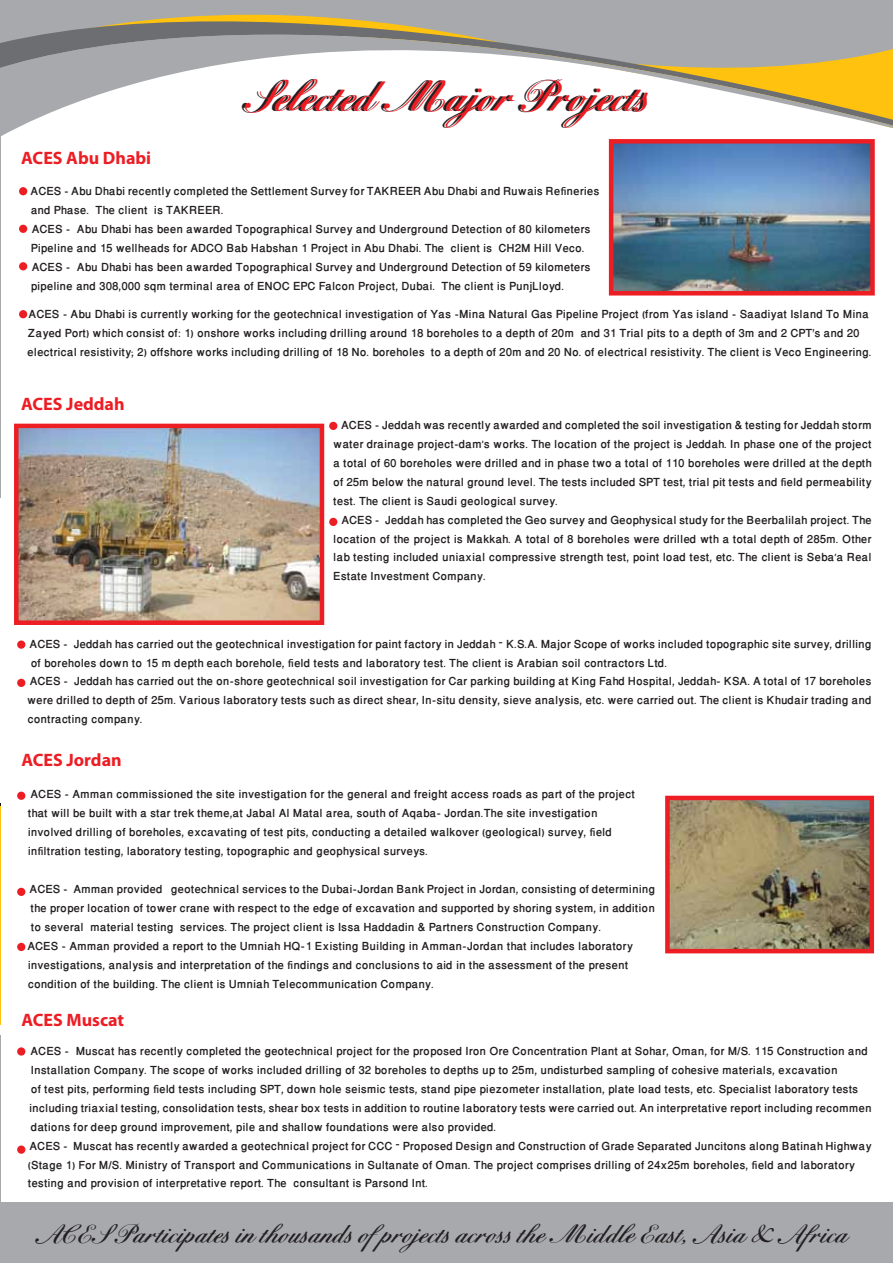
<style>
.page{position:relative;width:893px;height:1263px;background:#fff}
.page>*{position:absolute;margin:0;border:0;box-sizing:border-box;transform-origin:0 0}
.t1{font:700 35.25px "Bix Antique Script Hmk";color:#ed1d24}
.t2{font:700 21px "Bix Antique Script Hmk";color:#231f20}
.t3{font:700 18px "Myriad Pro";color:#ed1d24}
.t4{font:500 15.75px/18.9px "Win Soft Pro";color:#231f20}
</style>
<div class="page">
<div style="left:0;top:1202px;width:893px;height:61px;background:#a7a9ac"></div>
<img style="left:614px;top:144px;width:256px;height:147px">
<hr style="left:0;top:1035px;width:1px;height:228px;background:#a7a9ac">
<svg style="left:0;top:0;width:893px;height:137px"></svg>
<div style="left:609px;top:139px;width:266px;height:157px;border:4px solid #ed1d24"></div>
<div style="left:19px;top:187px;width:8px;height:8px;background:#ed1d24;border-radius:50%"></div>
<div style="left:19px;top:225px;width:8px;height:8px;background:#ed1d24;border-radius:50%"></div>
<div style="left:329px;top:422px;width:8px;height:8px;background:#ed1d24;border-radius:50%"></div>
<div style="left:329px;top:518px;width:8px;height:8px;background:#ed1d24;border-radius:50%"></div>
<div style="left:17px;top:640px;width:8px;height:9px;background:#ed1d24;border-radius:50%"></div>
<div style="left:17px;top:679px;width:8px;height:8px;background:#ed1d24;border-radius:50%"></div>
<div style="left:17px;top:792px;width:8px;height:8px;background:#ed1d24;border-radius:50%"></div>
<div style="left:17px;top:888px;width:8px;height:8px;background:#ed1d24;border-radius:50%"></div>
<div style="left:17px;top:943px;width:8px;height:8px;background:#ed1d24;border-radius:50%"></div>
<div style="left:17px;top:1047px;width:8px;height:8px;background:#ed1d24;border-radius:50%"></div>
<div style="left:17px;top:1145px;width:8px;height:9px;background:#ed1d24;border-radius:50%"></div>
<div style="left:19px;top:262px;width:8px;height:8px;background:#ed1d24;border-radius:50%"></div>
<div style="left:19px;top:310px;width:8px;height:8px;background:#ed1d24;border-radius:50%"></div>
<img style="left:19px;top:429px;width:300px;height:191px">
<div style="left:14px;top:424px;width:310px;height:201px;border:4px solid #ed1d24"></div>
<img style="left:670px;top:801px;width:199px;height:147px">
<div style="left:665px;top:796px;width:209px;height:157px;border:4px solid #ed1d24"></div>
<hr style="left:0;top:803px;width:1px;height:219px;background:#231f20">
<hr style="left:0;top:806px;width:1px;height:219px;background:#fec110">
<p class="t1" style="left:248px;top:77px;width:405px">Selected Major Projects</p>
<p class="t3" style="left:21px;top:146px;width:131px">ACES Abu Dhabi</p>
<p class="t4" style="left:31px;top:182px;width:570px;text-indent:-9px">• ACES - Abu Dhabi recently completed the Settlement Survey for TAKREER Abu Dhabi and Ruwais Refineries and Phase. The client is TAKREER.</p>
<p class="t4" style="left:21px;top:220px;width:571px;text-align:center">• ACES - Abu Dhabi has been awarded Topographical Survey and Underground Detection of 80 kilometers<br>Pipeline and 15 wellheads for ADCO Bab Habshan 1 Project in Abu Dhabi. The client is CH2M Hill Veco.</p>
<p class="t4" style="left:31px;top:258px;width:561px;text-indent:-9px">• ACES - Abu Dhabi has been awarded Topographical Survey and Underground Detection of 59 kilometers pipeline and 308,000 sqm terminal area of ENOC EPC Falcon Project, Dubai. The client is PunjLloyd.</p>
<p class="t4" style="left:21px;top:305px;width:852px;text-align:center">• ACES - Abu Dhabi is currently working for the geotechnical investigation of Yas -Mina Natural Gas Pipeline Project (from Yas island - Saadiyat Island To Mina<br>Zayed Port) which consist of: 1) onshore works including drilling around 18 boreholes to a depth of 20m and 31 Trial pits to a depth of 3m and 2 CPT's and 20 electrical resistivity; 2) offshore works including drilling of 18 No. boreholes to a depth of 20m and 20 No. of electrical resistivity. The client is Veco Engineering.</p>
<p class="t3" style="left:21px;top:392px;width:105px">ACES Jeddah</p>
<p class="t4" style="left:333px;top:416px;width:540px">. ACES - Jeddah was recently awarded and completed the soil investigation &amp; testing for Jeddah storm water drainage project-dam’s works. The location of the project is Jeddah. In phase one of the project a total of 60 boreholes were drilled and in phase two a total of 110 boreholes were drilled at the depth of 25m below the natural ground level. The tests included SPT test, trial pit tests and field permeability test. The client is Saudi geological survey.<br>. ACES - Jeddah has completed the Geo survey and Geophysical study for the Beerbalilah project. The location of the project is Makkah. A total of 8 boreholes were drilled wth a total depth of 285m. Other lab testing included uniaxial compressive strength test, point load test, etc. The client is Seba’a Real Estate Investment Company.</p>
<p class="t4" style="left:21px;top:634px;width:852px">. ACES - Jeddah has carried out the geotechnical investigation for paint factory in Jeddah – K.S.A. Major Scope of works included topographic site survey, drilling</p>
<p class="t4" style="left:31px;top:653px;width:638px">of boreholes down to 15 m depth each borehole, field tests and laboratory test. The client is Arabian soil contractors Ltd.</p>
<p class="t4" style="left:21px;top:672px;width:852px">. ACES - Jeddah has carried out the on-shore geotechnical soil investigation for Car parking building at King Fahd Hospital, Jeddah- KSA. A total of 17 boreholes</p>
<p class="t4" style="left:27px;top:691px;width:846px">were drilled to depth of 25m. Various laboratory tests such as direct shear, In-situ density, sieve analysis, etc. were carried out. The client is Khudair trading and</p>
<p class="t4" style="left:28px;top:710px;width:117px">contracting company.</p>
<p class="t3" style="left:21px;top:748px;width:102px">ACES Jordan</p>
<p class="t4" style="left:28px;top:785px;width:609px;text-indent:-6px">. ACES - Amman commissioned the site investigation for the general and freight access roads as part of the project that will be built with a star trek theme,at Jabal Al Matal area, south of Aqaba- Jordan.The site investigation involved drilling of boreholes, excavating of test pits, conducting a detailed walkover (geological) survey, field infiltration testing, laboratory testing, topographic and geophysical surveys.</p>
<p class="t4" style="left:21px;top:880px;width:635px">. ACES - Amman provided geotechnical services to the Dubai-Jordan Bank Project in Jordan, consisting of determining</p>
<p class="t4" style="left:31px;top:899px;width:626px">the proper location of tower crane with respect to the edge of excavation and supported by shoring system, in addition</p>
<p class="t4" style="left:31px;top:918px;width:572px">to several material testing services. The project client is Issa Haddadin &amp; Partners Construction Company.</p>
<p class="t4" style="left:21px;top:937px;width:613px">. ACES - Amman provided a report to the Umniah HQ-1 Existing Building in Amman-Jordan that includes laboratory</p>
<p class="t4" style="left:28px;top:955px;width:602px">investigations, analysis and interpretation of the findings and conclusions to aid in the assessment of the present</p>
<p class="t4" style="left:28px;top:974px;width:408px">condition of the building. The client is Umniah Telecommunication Company.</p>
<p class="t3" style="left:21px;top:1008px;width:104px">ACES Muscat</p>
<p class="t4" style="left:21px;top:1042px;width:848px">. ACES - Muscat has recently completed the geotechnical project for the proposed Iron Ore Concentration Plant at Sohar, Oman, for M/S. 115 Construction and</p>
<p class="t4" style="left:31px;top:1061px;width:808px">Installation Company. The scope of works included drilling of 32 boreholes to depths up to 25m, undisturbed sampling of cohesive materials, excavation</p>
<p class="t4" style="left:31px;top:1080px;width:829px">of test pits, performing field tests including SPT, down hole seismic tests, stand pipe piezometer installation, plate load tests, etc. Specialist laboratory tests</p>
<p class="t4" style="left:29px;top:1099px;width:844px">including triaxial testing, consolidation tests, shear box tests in addition to routine laboratory tests were carried out. An interpretative report including recommen</p>
<p class="t4" style="left:31px;top:1117px;width:467px">dations for deep ground improvement, pile and shallow foundations were also provided.</p>
<p class="t4" style="left:21px;top:1136px;width:852px">. ACES - Muscat has recently awarded a geotechnical project for CCC – Proposed Design and Construction of Grade Separated Juncitons along Batinah Highway</p>
<p class="t4" style="left:28px;top:1155px;width:829px">(Stage 1) For M/S. Ministry of Transport and Communications in Sultanate of Oman. The project comprises drilling of 24x25m boreholes, field and laboratory</p>
<p class="t4" style="left:28px;top:1174px;width:402px">testing and provision of interpretative report. The consultant is Parsond Int.</p>
<p class="t2" style="left:37px;top:1222px;width:813px">ACES Participates in thousands ofprojects across the Middle East, Asia &amp; Africa</p>
</div>
